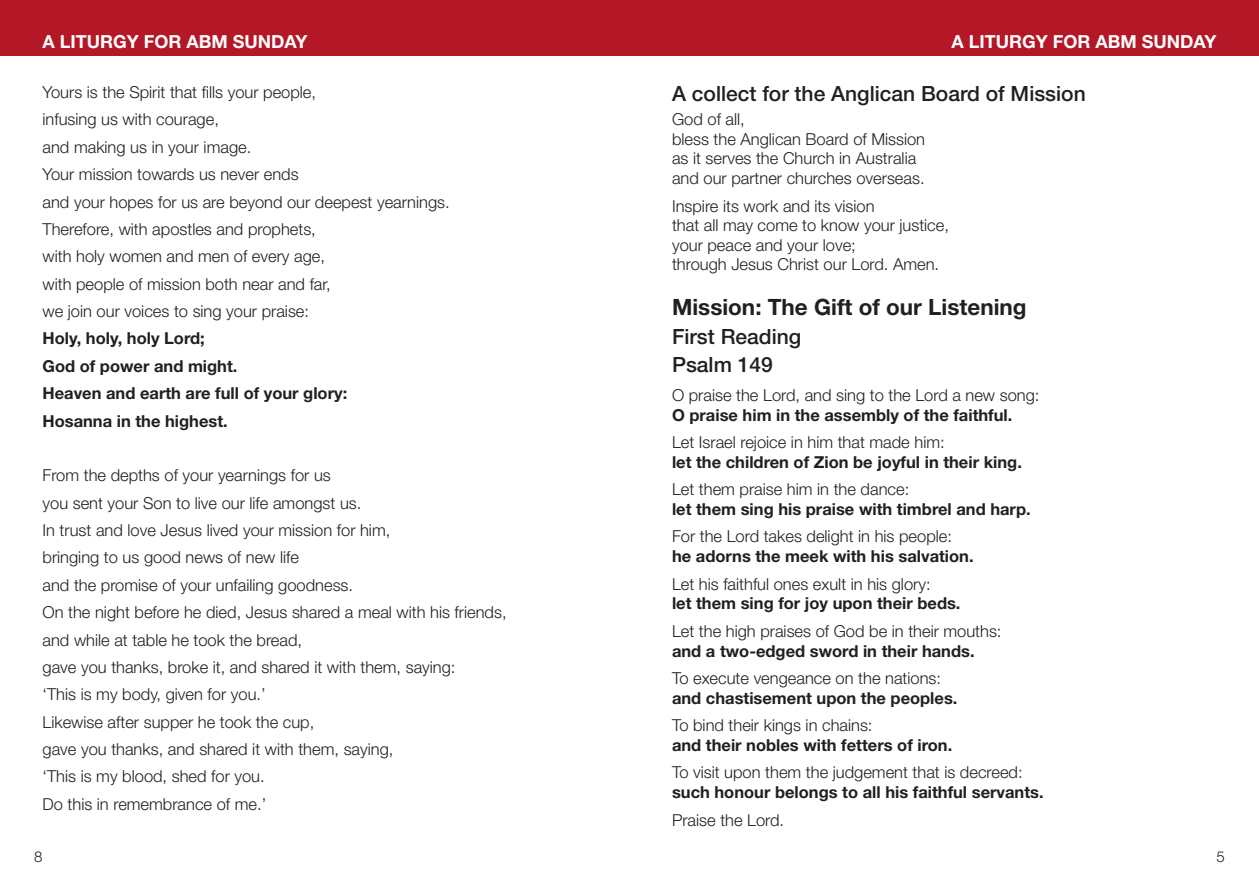
<style>
.page{position:relative;width:1259px;height:893px;background:#fff}
.page>*{position:absolute;margin:0;border:0;box-sizing:border-box;transform-origin:0 0}
.t1{font:700 22.5px "Helvetica Neue";color:#231f20}
.t2{font:500 21px/28.2px "Helvetica Neue";color:#231f20}
.t3{font:700 18px "Helvetica Neue";color:#fff}
.t4{font:300 16.5px/27.3px "Helvetica Neue";color:#231f20}
.t5{font:700 16.5px/27.3px "Helvetica Neue";color:#231f20}
.t6{font:300 15px "Helvetica Neue";color:#231f20}
</style>
<div class="page">
<div style="left:0;top:0;width:629px;height:55px;background:#b41725"></div>
<div style="left:629px;top:0;width:630px;height:55px;background:#b41725"></div>
<p class="t3" style="left:43px;top:31px;width:267px">A Liturgy for ABM Sunday</p>
<p class="t3" style="left:951px;top:31px;width:267px">A Liturgy for ABM Sunday</p>
<p class="t2" style="left:672px;top:80px;width:415px">A collect for the Anglican Board of Mission</p>
<p class="t4" style="left:672px;top:109px;width:255px;line-height:19.5px">God of all,<br>bless the Anglican Board of Mission as it serves the Church in Australia and our partner churches overseas.</p>
<p class="t4" style="left:672px;top:196px;width:278px;line-height:19.5px">Inspire its work and its vision<br>that all may come to know your justice, your peace and your love;<br>through Jesus Christ our Lord. Amen.</p>
<h1 class="t1" style="left:672px;top:293px;width:356px">Mission: The Gift of our Listening</h1>
<p class="t2" style="left:672px;top:322px;width:131px">First Reading<br>Psalm 149</p>
<p class="t4" style="left:672px;top:381px;width:369px">O praise the Lord, and sing to the Lord a new song:</p>
<p class="t5" style="left:672px;top:401px;width:342px">O praise him in the assembly of the faithful.</p>
<p class="t4" style="left:672px;top:428px;width:274px">Let Israel rejoice in him that made him:</p>
<p class="t5" style="left:672px;top:448px;width:351px">let the children of Zion be joyful in their king.</p>
<p class="t4" style="left:672px;top:475px;width:239px">Let them praise him in the dance:</p>
<p class="t5" style="left:672px;top:495px;width:360px">let them sing his praise with timbrel and harp.</p>
<p class="t4" style="left:672px;top:522px;width:281px">For the Lord takes delight in his people:</p>
<p class="t5" style="left:672px;top:542px;width:303px">he adorns the meek with his salvation.</p>
<p class="t4" style="left:672px;top:570px;width:260px">Let his faithful ones exult in his glory:</p>
<p class="t5" style="left:672px;top:589px;width:290px">let them sing for joy upon their beds.</p>
<p class="t4" style="left:672px;top:617px;width:331px">Let the high praises of God be in their mouths:</p>
<p class="t5" style="left:672px;top:637px;width:304px">and a two-edged sword in their hands.</p>
<p class="t4" style="left:672px;top:664px;width:270px">To execute vengeance on the nations:</p>
<p class="t5" style="left:672px;top:684px;width:287px">and chastisement upon the peoples.</p>
<p class="t4" style="left:672px;top:711px;width:202px">To bind their kings in chains:</p>
<p class="t5" style="left:672px;top:731px;width:282px">and their nobles with fetters of iron.</p>
<p class="t4" style="left:672px;top:758px;width:352px">To visit upon them the judgement that is decreed:</p>
<p class="t5" style="left:672px;top:778px;width:373px">such honour belongs to all his faithful servants.</p>
<p class="t4" style="left:672px;top:806px;width:114px">Praise the Lord.</p>
<p class="t4" style="left:43px;top:78px;width:409px">Yours is the Spirit that fills your people,<br>infusing us with courage,<br>and making us in your image.<br>Your mission towards us never ends<br>and your hopes for us are beyond our deepest yearnings.<br>Therefore, with apostles and prophets,<br>with holy women and men of every age,<br>with people of mission both near and far,<br>we join our voices to sing your praise:</p>
<p class="t5" style="left:43px;top:325px;width:306px">Holy, holy, holy Lord;<br>God of power and might.<br>Heaven and earth are full of your glory:<br>Hosanna in the highest.</p>
<p class="t4" style="left:43px;top:461px;width:465px">From the depths of your yearnings for us<br>you sent your Son to live our life amongst us.<br>In trust and love Jesus lived your mission for him,<br>bringing to us good news of new life<br>and the promise of your unfailing goodness.<br>On the night before he died, Jesus shared a meal with his friends, and while at table he took the bread,<br>gave you thanks, broke it, and shared it with them, saying:<br>‘This is my body, given for you.’<br>Likewise after supper he took the cup,<br>gave you thanks, and shared it with them, saying,<br>‘This is my blood, shed for you.<br>Do this in remembrance of me.’</p>
<p class="t6" style="left:34px;top:848px;width:10px">8</p>
<p class="t6" style="left:1216px;top:848px;width:10px">5</p>
</div>
